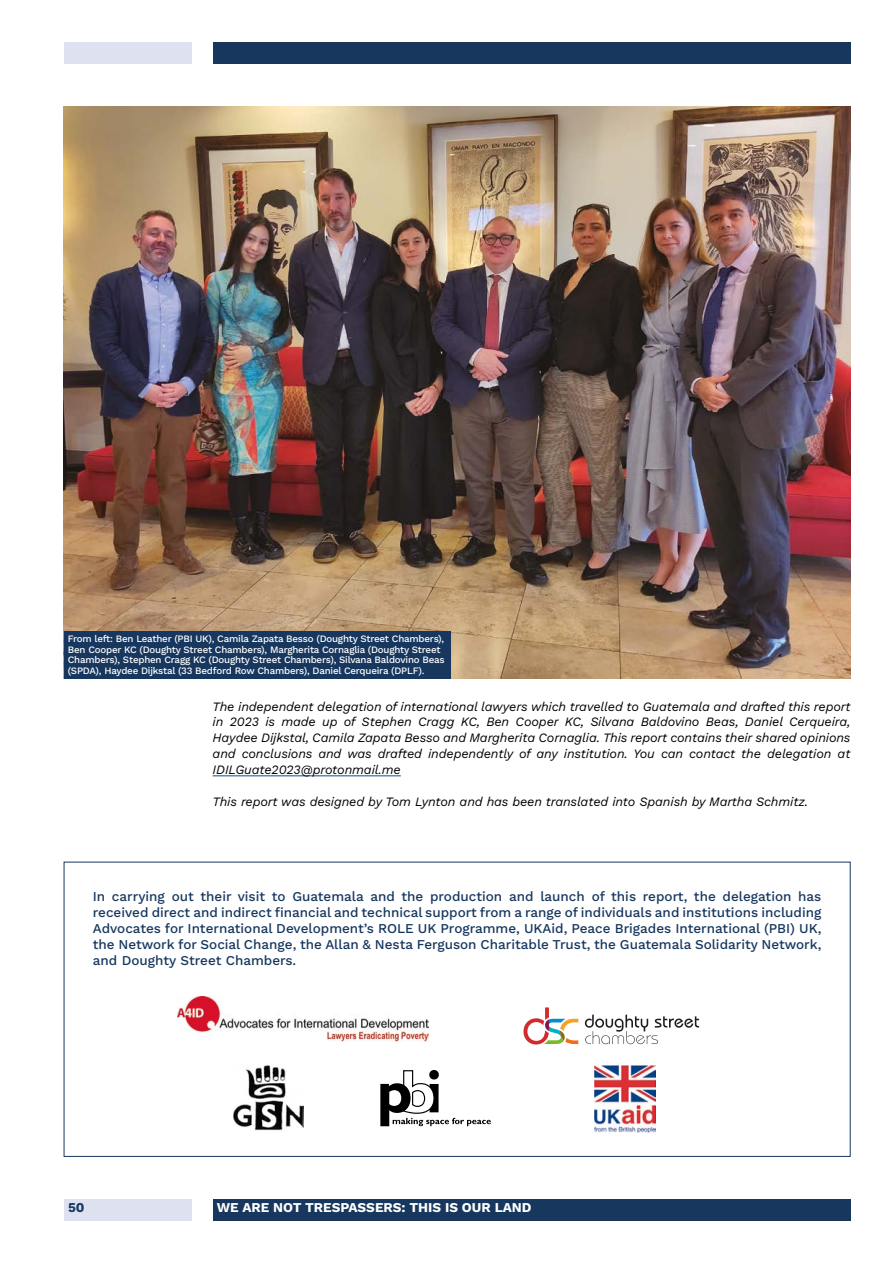
<style>
.page{position:relative;width:893px;height:1263px;background:#fff}
.page>*{position:absolute;margin:0;border:0;box-sizing:border-box;transform-origin:0 0}
.t1{font:500 13.5px/15.9px "Work Sans";color:#17375f;text-align:justify}
.t2{font:700 13.5px "Work Sans";color:#fff}
.t3{font:700 13.5px "Work Sans";color:#17375f}
.t4{font:italic 12.75px/15.9px "Work Sans";letter-spacing:-.01em;color:#000;text-align:justify}
.t5{font:500 9.75px/10.5px "Work Sans";letter-spacing:-.02em;color:#fff}
</style>
<div class="page">
<div style="left:213px;top:43px;width:637px;height:21px;background:#17375f"></div>
<div style="left:213px;top:1199px;width:637px;height:21px;background:#17375f"></div>
<div style="left:64px;top:1199px;width:127px;height:21px;background:#dee1f0"></div>
<div style="left:64px;top:43px;width:127px;height:21px;background:#dee1f0"></div>
<img style="left:178px;top:997px;width:251px;height:44px">
<img style="left:233px;top:1065px;width:70px;height:66px">
<img style="left:595px;top:1066px;width:60px;height:67px">
<svg style="left:585px;top:1015px;width:114px;height:29px"></svg>
<svg style="left:523px;top:1007px;width:55px;height:37px"></svg>
<img style="left:64px;top:106px;width:786px;height:573px">
<hr style="left:213px;top:775px;width:188px;height:1px;background:#005093">
<div style="left:64px;top:631px;width:387px;height:48px;background:#17375f"></div>
<svg style="left:380px;top:1070px;width:111px;height:56px"></svg>
<p class="t5" style="left:68px;top:633px;width:378px">From left: Ben Leather (PBI UK), Camila Zapata Besso (Doughty Street Chambers), Ben Cooper KC (Doughty Street Chambers), Margherita Cornaglia (Doughty Street Chambers), Stephen Cragg KC (Doughty Street Chambers), Silvana Baldovino Beas (SPDA), Haydee Dijkstal (33 Bedford Row Chambers), Daniel Cerqueira (DPLF).</p>
<p class="t4" style="left:213px;top:697px;width:639px">The independent delegation of international lawyers which travelled to Guatemala and drafted this report in 2023 is made up of Stephen Cragg KC, Ben Cooper KC, Silvana Baldovino Beas, Daniel Cerqueira, Haydee Dijkstal, Camila Zapata Besso and Margherita Cornaglia. This report contains their shared opinions and conclusions and was drafted independently of any institution. You can contact the delegation at IDILGuate2023@protonmail.me</p>
<p class="t4" style="left:213px;top:793px;width:597px">This report was designed by Tom Lynton and has been translated into Spanish by Martha Schmitz.</p>
<p class="t1" style="left:93px;top:888px;width:730px">In carrying out their visit to Guatemala and the production and launch of this report, the delegation has received direct and indirect financial and technical support from a range of individuals and institutions including Advocates for International Development’s ROLE UK Programme, UKAid, Peace Brigades International (PBI) UK, the Network for Social Change, the Allan &amp; Nesta Ferguson Charitable Trust, the Guatemala Solidarity Network, and Doughty Street Chambers.</p>
<p class="t3" style="left:68px;top:1197px;width:18px">50</p>
<p class="t2" style="left:217px;top:1197px;width:316px">WE ARE NOT TRESPASSERS: THIS IS OUR LAND</p>
</div>
